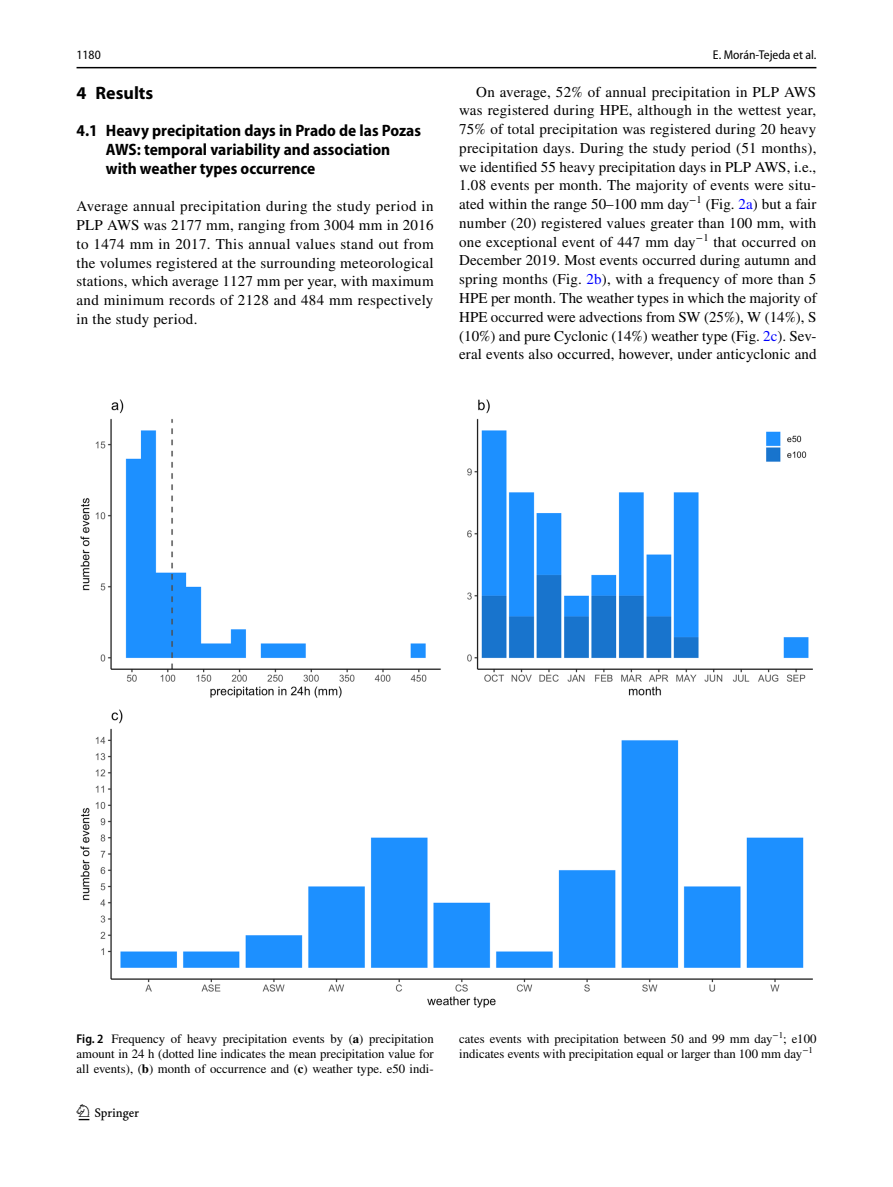
<style>
.page{position:relative;width:893px;height:1187px;background:#fff}
.page>*{position:absolute;margin:0;border:0;box-sizing:border-box;transform-origin:0 0}
.t1{font:22.5px "Springnew Regular 2";color:#000}
.t2{font:700 18px "Myriad Pro";color:#000}
.t3{font:700 semi-condensed 16.5px/18.8px "Myriad Pro";color:#000}
.t4{font:15px/18.8px "STIX";letter-spacing:.005em;color:#000;text-align:justify}
.t5{font:12.75px/15px "STIX";color:#000;text-align:justify}
.t6{font:semi-condensed 12.75px "Myriad Pro";color:#000}
.s1{color:#00f}
.s2{font-family:"Myriad Pro";font-weight:600;font-stretch:semi-condensed}
.s3{font-weight:700}
</style>
<div class="page">
<hr style="left:77px;top:67px;width:739px;height:1px;background:#000">
<img style="left:81px;top:399px;width:731px;height:608px">
<p class="t6" style="left:77px;top:48px;width:26px">1180</p>
<p class="t6" style="left:713px;top:48px;width:105px">E. Morán‑Tejeda et al.</p>
<p class="t2" style="left:77px;top:81px;width:78px">4 Results</p>
<p class="t3" style="left:106px;top:122px;width:316px;text-indent:-29px">4.1 Heavy precipitation days in Prado de las Pozas<br>AWS: temporal variability and association with weather types occurrence</p>
<p class="t4" style="left:77px;top:198px;width:359px">Average annual precipitation during the study period in PLP AWS was 2177 mm, ranging from 3004 mm in 2016 to 1474 mm in 2017. This annual values stand out from the volumes registered at the surrounding meteorological stations, which average 1127 mm per year, with maximum and minimum records of 2128 and 484 mm respectively in the study period.</p>
<p class="t4" style="left:459px;top:83px;width:359px;text-indent:17px">On average, 52% of annual precipitation in PLP AWS was registered during HPE, although in the wettest year, 75% of total precipitation was registered during 20 heavy precipitation days. During the study period (51 months), we identified 55 heavy precipitation days in PLP AWS, i.e., 1.08 events per month. The majority of events were situ&shy;ated within the range 50–100 mm day<sup>−1</sup> (Fig. <span class="s1">2a</span>) but a fair number (20) registered values greater than 100 mm, with one exceptional event of 447 mm day<sup>−1</sup> that occurred on December 2019. Most events occurred during autumn and spring months (Fig. <span class="s1">2b</span>), with a frequency of more than 5<br>HPE per month. The weather types in which the majority of HPE occurred were advections from SW (25%), W (14%), S (10%) and pure Cyclonic (14%) weather type (Fig. <span class="s1">2c</span>). Sev&shy;eral events also occurred, however, under anticyclonic and</p>
<p class="t5" style="left:77px;top:1031px;width:359px"><span class="s2">Fig. 2</span> Frequency of heavy precipitation events by (<span class="s3">a</span>) precipitation amount in 24 h (dotted line indicates the mean precipitation value for all events), (<span class="s3">b</span>) month of occurrence and (<span class="s3">c</span>) weather type. e50 indi-</p>
<p class="t5" style="left:459px;top:1031px;width:359px">cates events with precipitation between 50 and 99 mm day<sup>−1</sup>; e100 indicates events with precipitation equal or larger than 100 mm day<sup>−1</sup></p>
<h1 class="t1" style="left:79px;top:1104px;width:62px">1 3</h1>
</div>
